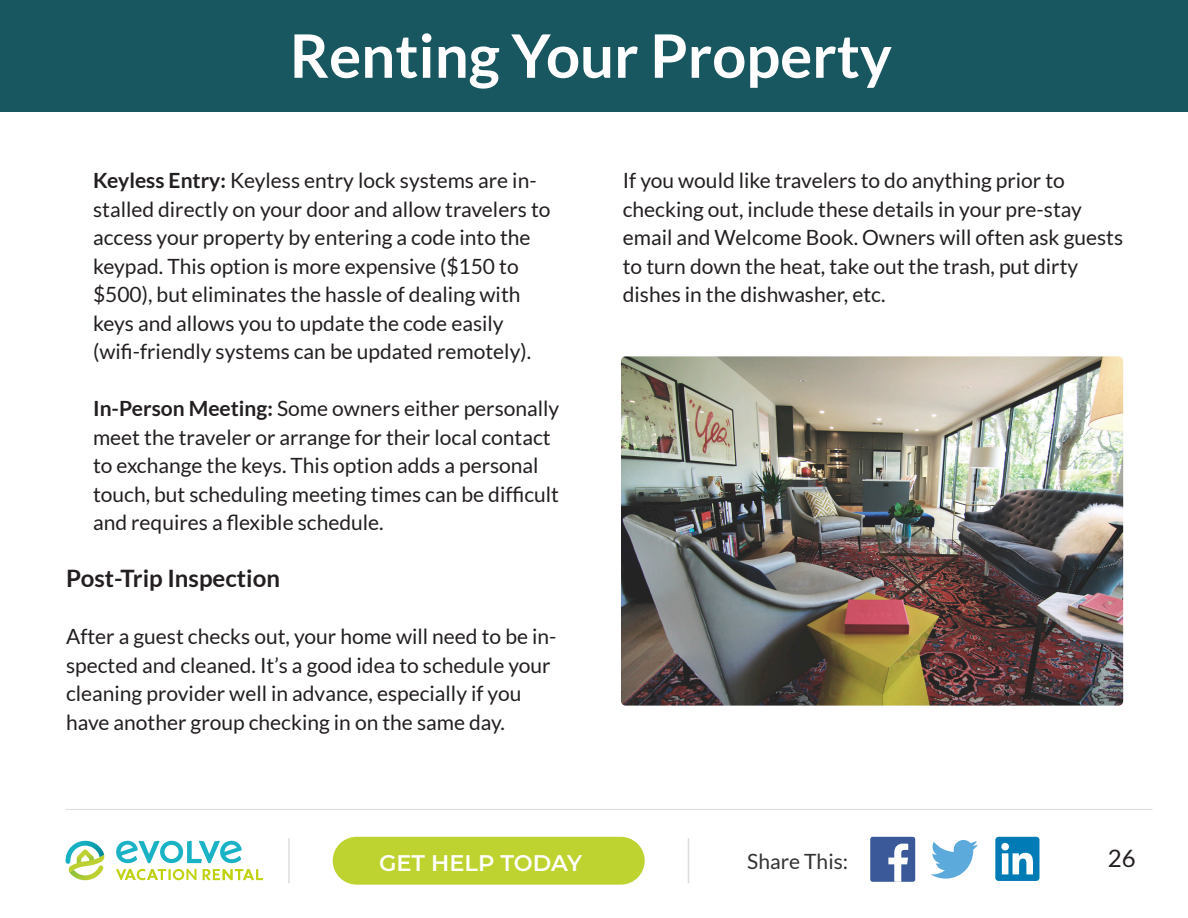
<style>
.page{position:relative;width:1188px;height:918px;background:#fff}
.page>*{position:absolute;margin:0;border:0;box-sizing:border-box;transform-origin:0 0}
.t1{font:700 60px "Lato";color:#fff}
.t2{font:700 24px "Lato";color:#231f20}
.t3{font:24px "Lato";color:#231f20}
.t4{font:600 22.5px "Montserrat";color:#fff}
.t5{font:21px/28.5px "Lato";color:#231f20}
.t6{font:21px "Lato";color:#323332}
.s1{font-weight:700}
</style>
<div class="page">
<svg style="left:116px;top:869px;width:80px;height:11px"></svg>
<svg style="left:203px;top:869px;width:60px;height:11px"></svg>
<svg style="left:116px;top:841px;width:126px;height:22px"></svg>
<svg style="left:66px;top:841px;width:39px;height:39px"></svg>
<div style="left:333px;top:837px;width:312px;height:48px;background:#bed330;border-radius:24px"></div>
<hr style="left:688px;top:838px;width:1px;height:45px;background:#dddddb">
<hr style="left:288px;top:838px;width:2px;height:45px;background:#dddddb">
<div style="left:0;top:0;width:1188px;height:112px;background:#18575f"></div>
<hr style="left:66px;top:809px;width:1086px;height:1px;background:#dddddb">
<div style="left:870px;top:837px;width:45px;height:45px;background:#3b5998;border-radius:2px"></div>
<svg style="left:888px;top:844px;width:20px;height:38px"></svg>
<svg style="left:931px;top:840px;width:47px;height:39px"></svg>
<div style="left:995px;top:837px;width:44px;height:44px;background:#007bb6;border-radius:3px"></div>
<svg style="left:1001px;top:843px;width:32px;height:31px"></svg>
<img style="left:621px;top:356px;width:502px;height:350px">
<p class="t1" style="left:290px;top:22px;width:604px">Renting Your Property</p>
<p class="t5" style="left:93px;top:166px;width:459px"><span class="s1">Keyless Entry:</span> Keyless entry lock systems are in&shy;stalled directly on your door and allow travelers to access your property by entering a code into the keypad. This option is more expensive ($150 to $500), but eliminates the hassle of dealing with</p>
<p class="t5" style="left:93px;top:309px;width:412px">keys and allows you to update the code easily</p>
<p class="t5" style="left:93px;top:337px;width:440px">(wifi-friendly systems can be updated remotely).</p>
<p class="t5" style="left:93px;top:394px;width:468px"><span class="s1">In-Person Meeting:</span> Some owners either personally meet the traveler or arrange for their local contact to exchange the keys. This option adds a personal touch, but scheduling meeting times can be difficult and requires a flexible schedule.</p>
<p class="t2" style="left:66px;top:565px;width:215px">Post-Trip Inspection</p>
<p class="t5" style="left:66px;top:622px;width:492px">After a guest checks out, your home will need to be in&shy;spected and cleaned. It’s a good idea to schedule your cleaning provider well in advance, especially if you have another group checking in on the same day.</p>
<p class="t5" style="left:623px;top:166px;width:502px">If you would like travelers to do anything prior to checking out, include these details in your pre-stay email and Welcome Book. Owners will often ask guests to turn down the heat, take out the trash, put dirty dishes in the dishwasher, etc.</p>
<p class="t4" style="left:379px;top:847px;width:204px">GET HELP TODAY</p>
<p class="t6" style="left:747px;top:849px;width:102px">Share This:</p>
<p class="t3" style="left:1108px;top:845px;width:29px">26</p>
</div>
